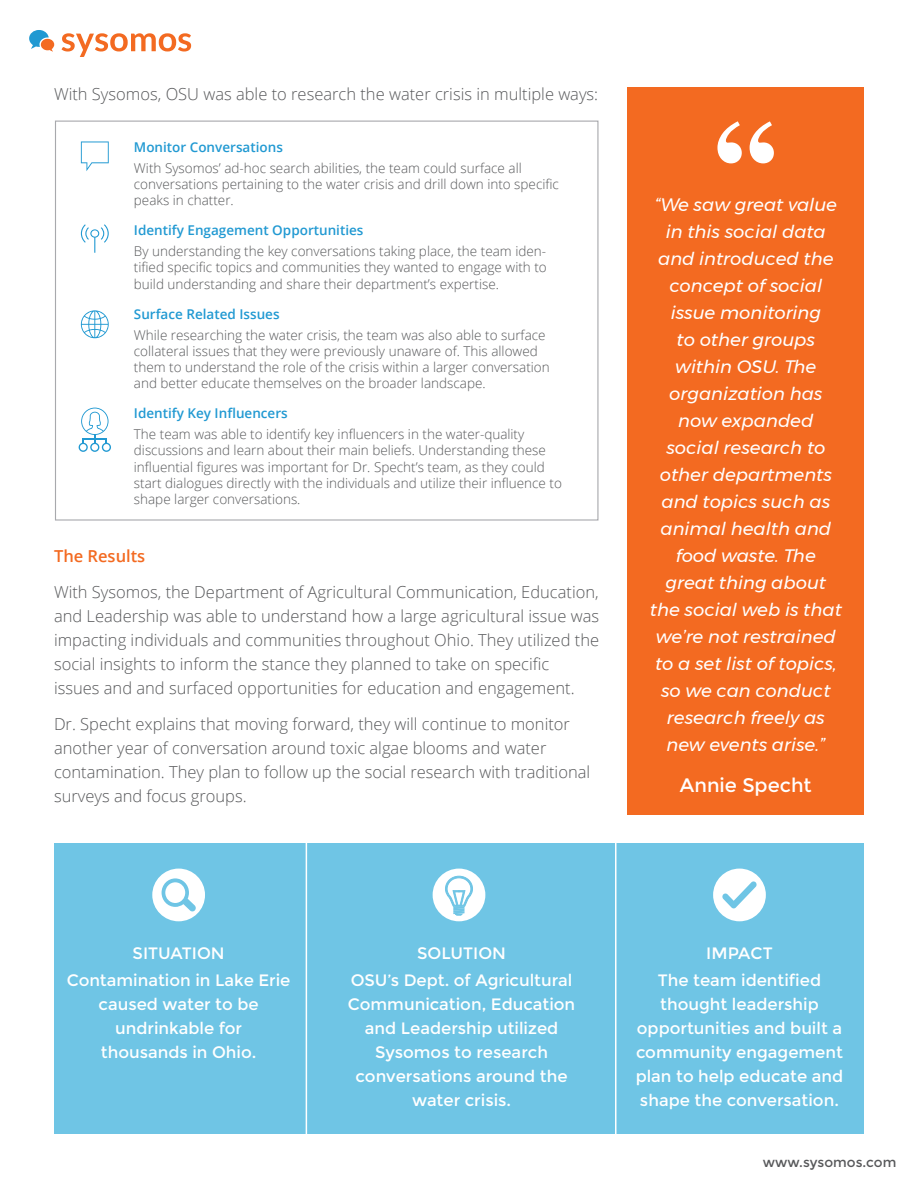
<style>
.page{position:relative;width:918px;height:1188px;background:#fff}
.page>*{position:absolute;margin:0;border:0;box-sizing:border-box;transform-origin:0 0}
.t1{font:700 126px "Century Schoolbook";color:#fff}
.t2{font:19.5px "Montserrat";color:#fff}
.t3{font:italic 18px/27px "Montserrat";color:#fff;text-align:center}
.t4{font:300 16.5px/24px "Open Sans";color:#57585a;text-align:justify}
.t5{font:16.5px/24px "Montserrat";color:#fff;text-align:center}
.t6{font:600 16.5px "Open Sans";color:#f36a21}
.t7{font:300 13.5px/16.2px "Open Sans";color:#57585a}
.t8{font:600 13.5px "Open Sans";color:#2199d2}
.t9{font:13.5px "Montserrat";color:#57585a}
</style>
<div class="page">
<div style="left:55px;top:843px;width:809px;height:291px;background:#6fc5e5"></div>
<div style="left:628px;top:87px;width:236px;height:727px;background:#f36a21"></div>
<hr style="left:306px;top:799px;width:1px;height:355px;background:#fff">
<hr style="left:615px;top:799px;width:1px;height:355px;background:#fff">
<div style="left:713px;top:869px;width:53px;height:52px;background:#fff;border-radius:50%"></div>
<svg style="left:722px;top:881px;width:35px;height:28px"></svg>
<div style="left:152px;top:869px;width:53px;height:52px;background:#fff;border-radius:50%"></div>
<svg style="left:162px;top:878px;width:34px;height:34px"></svg>
<div style="left:433px;top:869px;width:52px;height:52px;background:#fff;border-radius:50%"></div>
<svg style="left:445px;top:876px;width:28px;height:40px"></svg>
<svg style="left:62px;top:33px;width:129px;height:24px"></svg>
<svg style="left:29px;top:30px;width:25px;height:22px"></svg>
<svg style="left:81px;top:141px;width:28px;height:30px"></svg>
<svg style="left:81px;top:310px;width:28px;height:28px"></svg>
<svg style="left:81px;top:224px;width:28px;height:29px"></svg>
<svg style="left:78px;top:408px;width:33px;height:44px"></svg>
<p class="t4" style="left:54px;top:81px;width:546px">With Sysomos, OSU was able to research the water crisis in multiple ways:</p>
<p class="t8" style="left:134px;top:138px;width:150px">Monitor Conversations</p>
<p class="t7" style="left:134px;top:159px;width:427px">With Sysomos’ ad-hoc search abilities, the team could surface all conversations pertaining to the water crisis and drill down into specific peaks in chatter.</p>
<p class="t8" style="left:134px;top:221px;width:231px">Identify Engagement Opportunities</p>
<p class="t7" style="left:134px;top:243px;width:414px;text-align:justify">By understanding the key conversations taking place, the team iden&shy;tified specific topics and communities they wanted to engage with to build understanding and share their department’s expertise.</p>
<p class="t8" style="left:134px;top:304px;width:147px">Surface Related Issues</p>
<p class="t7" style="left:134px;top:326px;width:417px">While researching the water crisis, the team was also able to surface collateral issues that they were previously unaware of. This allowed them to understand the role of the crisis within a larger conversation and better educate themselves on the broader landscape.</p>
<p class="t8" style="left:134px;top:404px;width:155px">Identify Key Influencers</p>
<p class="t7" style="left:134px;top:426px;width:430px">The team was able to identify key influencers in the water-quality discussions and learn about their main beliefs. Understanding these influential figures was important for Dr. Specht’s team, as they could start dialogues directly with the individuals and utilize their influence to shape larger conversations.</p>
<p class="t6" style="left:54px;top:544px;width:93px">The Results</p>
<p class="t4" style="left:54px;top:579px;width:547px">With Sysomos, the Department of Agricultural Communication, Education, and Leadership was able to understand how a large agricultural issue was impacting individuals and communities throughout Ohio. They utilized the social insights to inform the stance they planned to take on specific</p>
<p class="t4" style="left:54px;top:675px;width:522px">issues and and surfaced opportunities for education and engagement.</p>
<p class="t4" style="left:54px;top:711px;width:538px;text-align:left">Dr. Specht explains that moving forward, they will continue to monitor another year of conversation around toxic algae blooms and water contamination. They plan to follow up the social research with traditional surveys and focus groups.</p>
<p class="t1" style="left:716px;top:92px;width:62px">“</p>
<p class="t3" style="left:650px;top:191px;width:194px">“We saw great value in this social data and introduced the concept of social issue monitoring<br>to other groups within OSU. The organization has now expanded social research to other departments and topics such as animal health and food waste. The great thing about the social web is that we’re not restrained to a set list of topics, so we can conduct research freely as new events arise.”</p>
<p class="t2" style="left:680px;top:774px;width:133px">Annie Specht</p>
<p class="t5" style="left:133px;top:941px;width:94px">SITUATION</p>
<p class="t5" style="left:67px;top:968px;width:225px">Contamination in Lake Erie</p>
<p class="t5" style="left:99px;top:992px;width:162px">caused water to be undrinkable for</p>
<p class="t5" style="left:101px;top:1040px;width:157px">thousands in Ohio.</p>
<p class="t5" style="left:417px;top:941px;width:90px">SOLUTION</p>
<p class="t5" style="left:351px;top:968px;width:223px">OSU’s Dept. of Agricultural</p>
<p class="t5" style="left:348px;top:992px;width:229px">Communication, Education and Leadership utilized<br>Sysomos to research conversations around the water crisis.</p>
<p class="t5" style="left:706px;top:941px;width:68px">IMPACT</p>
<p class="t5" style="left:636px;top:968px;width:208px">The team identified thought leadership opportunities and built a community engagement</p>
<p class="t5" style="left:636px;top:1064px;width:209px;text-align:left">plan to help educate and shape the conversation.</p>
<p class="t9" style="left:763px;top:1154px;width:135px">www.sysomos.com</p>
</div>
